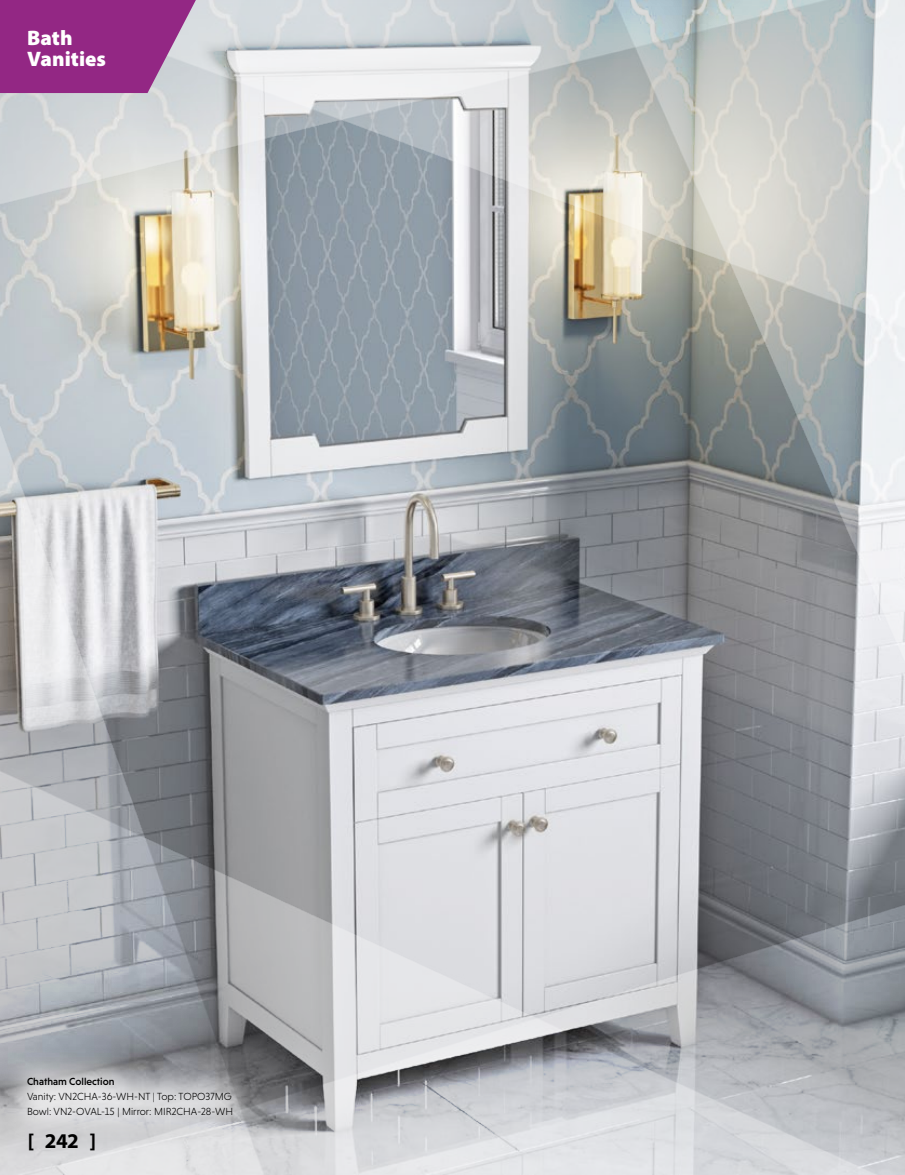
<style>
.page{position:relative;width:905px;height:1175px;background:#fff}
.page>*{position:absolute;margin:0;border:0;box-sizing:border-box;transform-origin:0 0}
.t1{font:900 21px/21px "Myriad Pro";color:#fff}
.t2{font:700 21px "Myriad Pro";color:#000}
.t3{font:300 10.5px/15px "Niveau Grotesk";color:#000}
.t4{font:500 10.5px "Niveau Grotesk";color:#000}
</style>
<div class="page">
<img style="left:0;top:663px;width:904px;height:511px">
<img style="left:0;top:0;width:904px;height:663px">
<div style="left:0;top:1045px;width:263px;height:102px;background:#fff;opacity:.75"></div>
<svg style="left:0;top:0;width:196px;height:93px;background:#9a3b8e"></svg>
<h1 class="t1" style="left:27px;top:27px;width:80px">Bath<br>Vanities</h1>
<p class="t4" style="left:27px;top:1075px;width:89px">Chatham Collection</p>
<p class="t3" style="left:27px;top:1088px;width:208px">Vanity: VN2CHA-36-WH-NT | Top: TOPO37MG<br>Bowl: VN2-OVAL-15 | Mirror: MIR2CHA-28-WH</p>
<h1 class="t2" style="left:28px;top:1127px;width:70px">[ 242 ]</h1>
</div>
